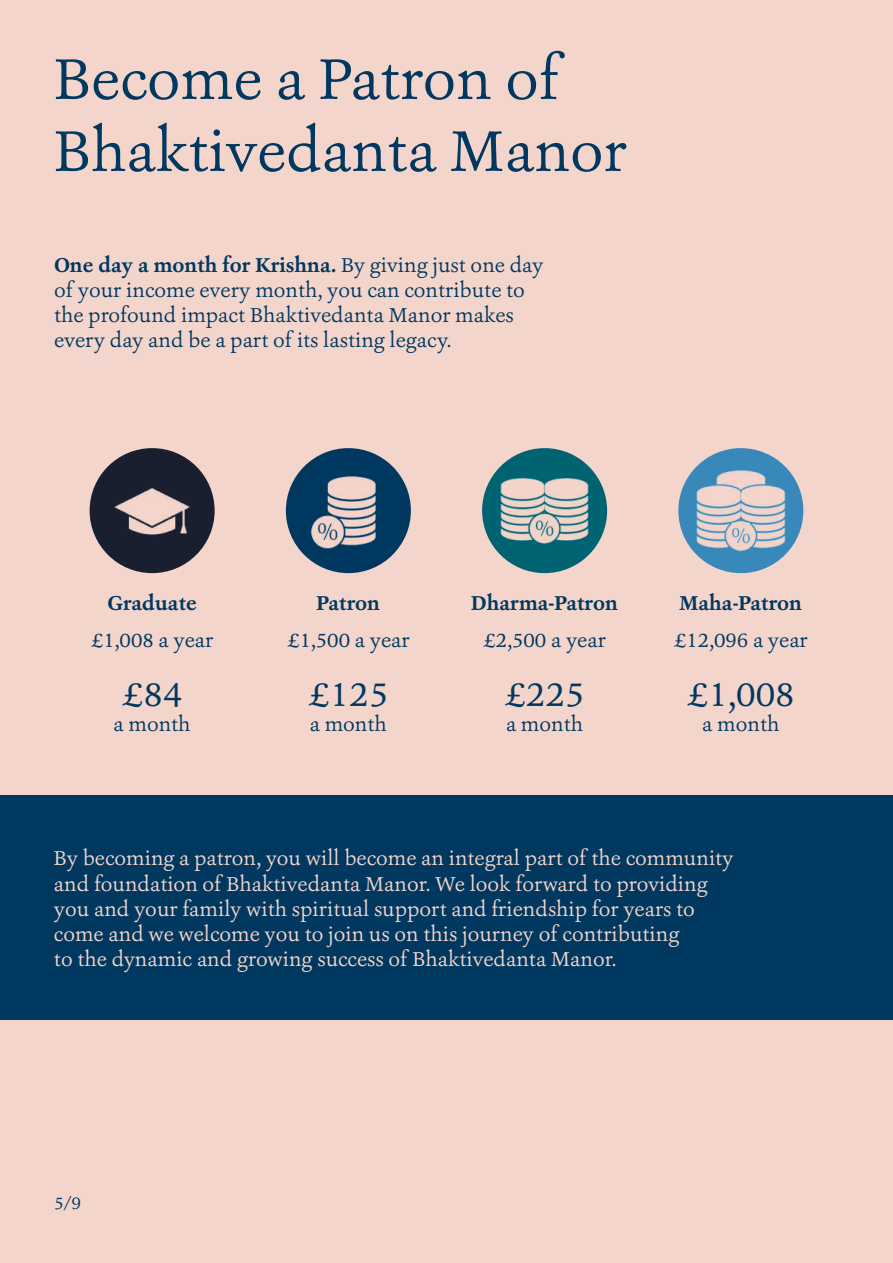
<style>
.page{position:relative;width:893px;height:1263px;background:#f4d5cb}
.page>*{position:absolute;margin:0;border:0;box-sizing:border-box;transform-origin:0 0}
.t1{font:60px/72px "Ashbury";color:#003860}
.t2{font:36px "Ashbury";color:#003860}
.t3{font:21px/25.2px "Ashbury";color:#f4d5cb}
.t4{font:21px/25.2px "Ashbury";color:#003860}
.t5{font:700 21px "Ashbury";color:#003860}
.t6{font:18px "Ashbury";color:#003860}
.s1{font-weight:700}
</style>
<div class="page">
<div style="left:0;top:795px;width:893px;height:225px;background:#003860"></div>
<img style="left:90px;top:448px;width:125px;height:125px;border-radius:62px">
<div style="left:482px;top:448px;width:125px;height:125px;background:#006372;border-radius:50%"></div>
<img style="left:497px;top:463px;width:95px;height:95px">
<div style="left:286px;top:448px;width:125px;height:125px;background:#003860;border-radius:50%"></div>
<img style="left:304px;top:463px;width:95px;height:95px">
<div style="left:678px;top:448px;width:125px;height:125px;background:#3888ba;border-radius:50%"></div>
<img style="left:694px;top:463px;width:94px;height:95px">
<h1 class="t1" style="left:54px;top:43px;width:574px">Become a Patron of<br>Bhaktivedanta Manor</h1>
<p class="t4" style="left:54px;top:252px;width:491px"><span class="s1">One day a month for Krishna.</span> By giving just one day of your income every month, you can contribute to the profound impact Bhaktivedanta Manor makes every day and be a part of its lasting legacy.</p>
<p class="t5" style="left:107px;top:589px;width:91px">Graduate</p>
<p class="t4" style="left:91px;top:627px;width:124px">£1,008 a year</p>
<h2 class="t2" style="left:122px;top:671px;width:62px">£84</h2>
<p class="t4" style="left:114px;top:712px;width:79px">a month</p>
<p class="t5" style="left:317px;top:589px;width:65px">Patron</p>
<p class="t5" style="left:471px;top:589px;width:148px">Dharma-Patron</p>
<p class="t5" style="left:680px;top:589px;width:124px">Maha-Patron</p>
<p class="t4" style="left:287px;top:627px;width:124px">£1,500 a year</p>
<p class="t4" style="left:483px;top:627px;width:124px">£2,500 a year</p>
<p class="t4" style="left:674px;top:627px;width:136px">£12,096 a year</p>
<h2 class="t2" style="left:308px;top:671px;width:82px">£125</h2>
<p class="t4" style="left:310px;top:712px;width:79px">a month</p>
<h2 class="t2" style="left:504px;top:671px;width:82px">£225</h2>
<p class="t4" style="left:506px;top:712px;width:79px">a month</p>
<h2 class="t2" style="left:687px;top:671px;width:110px">£1,008</h2>
<p class="t4" style="left:702px;top:712px;width:79px">a month</p>
<p class="t3" style="left:54px;top:846px;width:681px">By becoming a patron, you will become an integral part of the community and foundation of Bhaktivedanta Manor. We look forward to providing you and your family with spiritual support and friendship for years to come and we welcome you to join us on this journey of contributing<br>to the dynamic and growing success of Bhaktivedanta Manor.</p>
<p class="t6" style="left:54px;top:1191px;width:29px">5/9</p>
</div>
